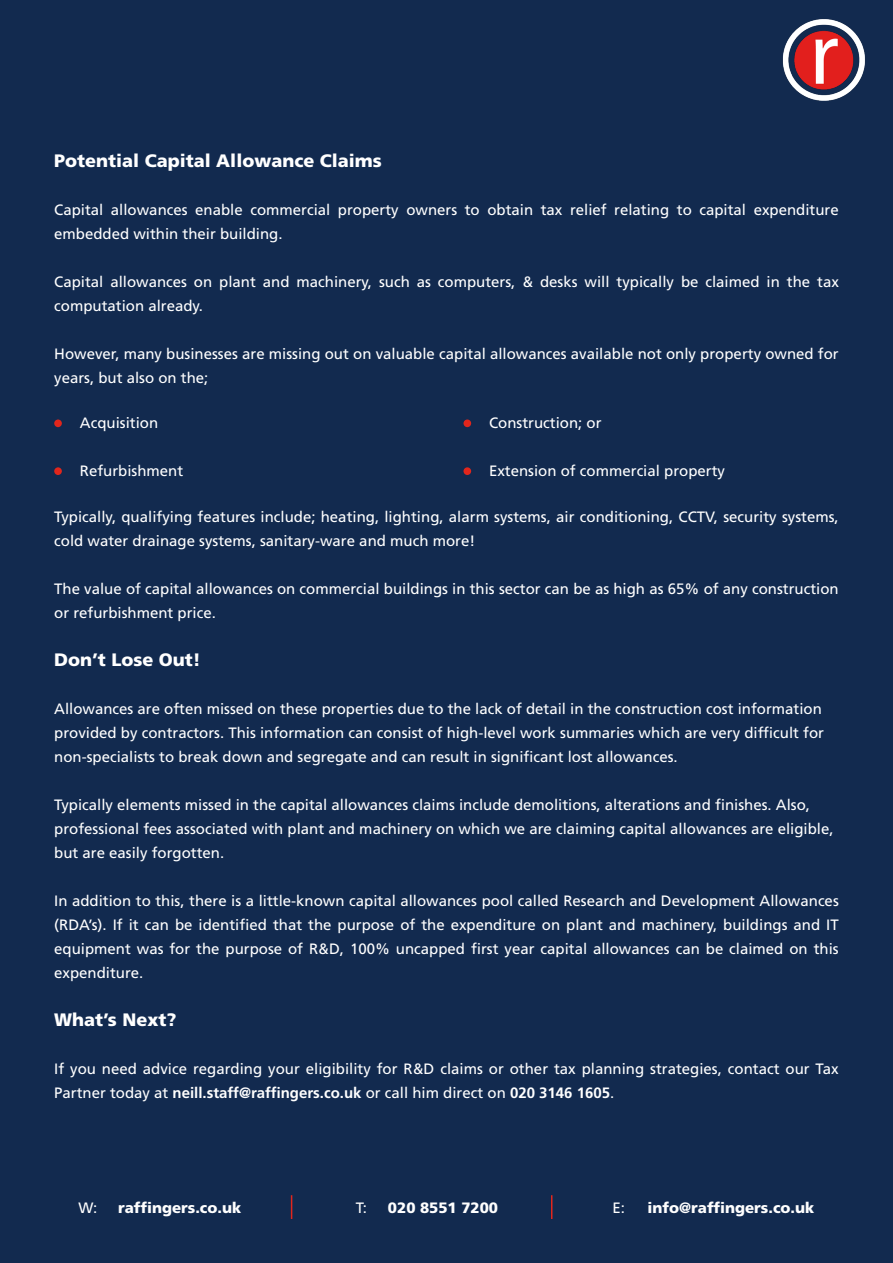
<style>
.page{position:relative;width:893px;height:1263px;background:#122a4f}
.page>*{position:absolute;margin:0;border:0;box-sizing:border-box;transform-origin:0 0}
.t1{font:900 18px "Frutiger LT Std";color:#fff}
.t2{font:15px/24px "Frutiger LT Std";color:#fff}
.t3{font:900 15px "Frutiger LT Std";color:#fff}
.s1{font-weight:700}
</style>
<div class="page">
<img style="left:782px;top:19px;width:83px;height:82px">
<svg style="left:551px;top:1195px;width:1px;height:24px"></svg>
<svg style="left:291px;top:1195px;width:1px;height:24px"></svg>
<div style="left:463px;top:419px;width:8px;height:8px;background:#e1261c;border-radius:50%"></div>
<div style="left:463px;top:467px;width:8px;height:8px;background:#e1261c;border-radius:50%"></div>
<div style="left:54px;top:419px;width:8px;height:8px;background:#e1261c;border-radius:50%"></div>
<div style="left:54px;top:467px;width:8px;height:8px;background:#e1261c;border-radius:50%"></div>
<p class="t1" style="left:54px;top:149px;width:329px">Potential Capital Allowance Claims</p>
<p class="t2" style="left:54px;top:197px;width:786px">Capital allowances enable commercial property owners to obtain tax relief relating to capital expenditure embedded within their building.</p>
<p class="t2" style="left:54px;top:269px;width:786px">Capital allowances on plant and machinery, such as computers, &amp; desks will typically be claimed in the tax computation already.</p>
<p class="t2" style="left:54px;top:341px;width:786px">However, many businesses are missing out on valuable capital allowances available not only property owned for years, but also on the;</p>
<p class="t2" style="left:489px;top:410px;width:114px">Construction; or</p>
<p class="t2" style="left:489px;top:458px;width:237px">Extension of commercial property</p>
<p class="t2" style="left:54px;top:505px;width:786px">Typically, qualifying features include; heating, lighting, alarm systems, air conditioning, CCTV, security systems, cold water drainage systems, sanitary-ware and much more!</p>
<p class="t2" style="left:54px;top:577px;width:786px">The value of capital allowances on commercial buildings in this sector can be as high as 65% of any construction or refurbishment price.</p>
<p class="t1" style="left:54px;top:649px;width:148px">Don’t Lose Out!</p>
<p class="t2" style="left:54px;top:697px;width:771px">Allowances are often missed on these properties due to the lack of detail in the construction cost information provided by contractors. This information can consist of high-level work summaries which are very difficult for non-specialists to break down and segregate and can result in significant lost allowances.</p>
<p class="t2" style="left:54px;top:793px;width:781px">Typically elements missed in the capital allowances claims include demolitions, alterations and finishes. Also, professional fees associated with plant and machinery on which we are claiming capital allowances are eligible, but are easily forgotten.</p>
<p class="t2" style="left:54px;top:889px;width:786px;text-align:justify">In addition to this, there is a little-known capital allowances pool called Research and Development Allowances (RDA’s). If it can be identified that the purpose of the expenditure on plant and machinery, buildings and IT equipment was for the purpose of R&amp;D, 100% uncapped first year capital allowances can be claimed on this expenditure.</p>
<p class="t1" style="left:54px;top:1009px;width:124px">What’s Next?</p>
<p class="t2" style="left:54px;top:1057px;width:786px">If you need advice regarding your eligibility for R&amp;D claims or other tax planning strategies, contact our Tax<br>Partner today at <span class="s1">neill.staff@raffingers.co.uk</span> or call him direct on <span class="s1">020 3146 1605</span>.</p>
<p class="t2" style="left:80px;top:410px;width:80px">Acquisition</p>
<p class="t2" style="left:80px;top:458px;width:105px">Refurbishment</p>
<p class="t2" style="left:79px;top:1196px;width:20px">W:</p>
<p class="t3" style="left:118px;top:1198px;width:125px">raffingers.co.uk</p>
<p class="t2" style="left:356px;top:1196px;width:13px">T:</p>
<p class="t3" style="left:388px;top:1198px;width:112px">020 8551 7200</p>
<p class="t2" style="left:612px;top:1196px;width:14px">E:</p>
<p class="t3" style="left:647px;top:1198px;width:168px">info@raffingers.co.uk</p>
</div>
